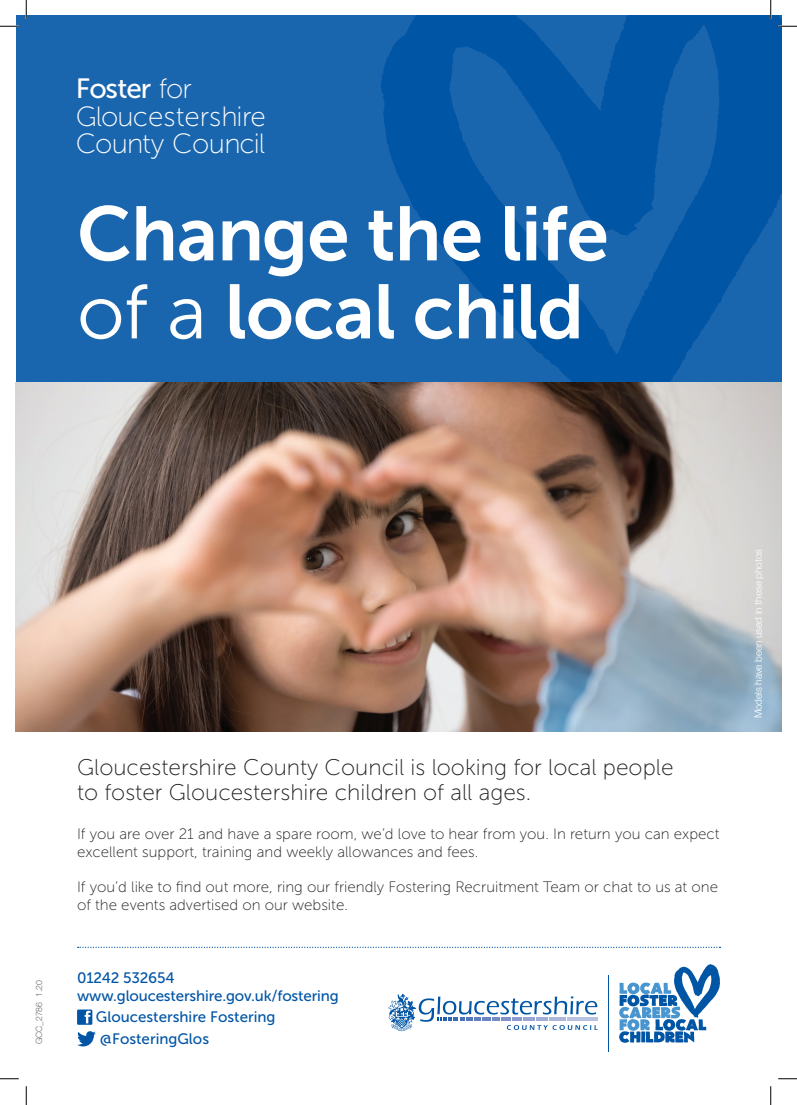
<style>
.page{position:relative;width:797px;height:1105px;background:#fff}
.page>*{position:absolute;margin:0;border:0;box-sizing:border-box;transform-origin:0 0}
.t1{font:76.38px/78px "Museo Sans 700";letter-spacing:-.01em;color:#fff}
.t2{font:27.75px/27.8px "Museo Sans 100";letter-spacing:-.02em;color:#fff}
.t3{font:27.75px "Museo Sans 500";letter-spacing:-.04em;color:#fff}
.t4{font:22.62px/25.1px "Museo Sans 100";color:#231f20}
.t5{font:15.12px/17.6px "Museo Sans 100";color:#231f20}
.t6{font:15.12px/17.6px "Museo Sans 500";letter-spacing:-.01em;color:#0155a5}
.t7{font:300 10.12px "Helvetica Neue";letter-spacing:-.01em;color:#fff}
.t8{font:300 8.75px "Helvetica Neue";color:#6c6d70}
.s1{font-family:"Museo Sans 100"}
.s2{font-family:"Museo Sans 300"}
</style>
<div class="page">
<div style="left:16px;top:16px;width:765px;height:367px;background:#1a66ae"></div>
<svg style="left:78px;top:947px;width:642px;height:1px"></svg>
<div style="left:77px;top:1009px;width:15px;height:16px;background:#0155a5"></div>
<svg style="left:85px;top:1011px;width:6px;height:12px"></svg>
<svg style="left:77px;top:1031px;width:19px;height:15px"></svg>
<svg style="left:380px;top:16px;width:401px;height:367px;fill:#0155a5"></svg>
<svg style="left:619px;top:964px;width:101px;height:79px"></svg>
<hr style="left:608px;top:975px;width:1px;height:76px;background:#0155a5">
<svg style="left:388px;top:994px;width:209px;height:37px"></svg>
<hr style="left:501px;top:1017px;width:10px;height:4px;background:#8192c8">
<hr style="left:512px;top:1017px;width:10px;height:4px;background:#8a9ccd">
<hr style="left:523px;top:1017px;width:12px;height:4px;background:#96a5d2">
<hr style="left:536px;top:1017px;width:11px;height:4px;background:#a2add6">
<hr style="left:549px;top:1017px;width:16px;height:4px;background:#acb7db">
<hr style="left:567px;top:1017px;width:30px;height:4px;background:#b8c1e0">
<img style="left:16px;top:383px;width:765px;height:348px">
<svg style="left:0;top:25px;width:19px;height:2px"></svg>
<svg style="left:778px;top:25px;width:19px;height:2px"></svg>
<svg style="left:0;top:1078px;width:19px;height:1px"></svg>
<svg style="left:778px;top:1078px;width:19px;height:1px"></svg>
<svg style="left:25px;top:0;width:2px;height:19px"></svg>
<svg style="left:25px;top:1086px;width:2px;height:19px"></svg>
<svg style="left:770px;top:0;width:1px;height:19px"></svg>
<svg style="left:770px;top:1086px;width:1px;height:19px"></svg>
<h2 class="t3" style="left:76px;top:73px;width:117px">Foster <span class="s1">for</span></h2>
<h2 class="t2" style="left:76px;top:103px;width:191px">Gloucestershire<br>County Council</h2>
<h1 class="t1" style="left:77px;top:195px;width:533px">Change the life <span class="s2">of a</span> local child</h1>
<p class="t8" style="left:34px;top:1044px;width:66px;rotate:-90deg">GCC_2786 1.20</p>
<h3 class="t4" style="left:77px;top:755px;width:598px">Gloucestershire County Council is looking for local people to foster Gloucestershire children of all ages.</h3>
<p class="t5" style="left:77px;top:825px;width:644px">If you are over 21 and have a spare room, we’d love to hear from you. In return you can expect excellent support, training and weekly allowances and fees.</p>
<p class="t5" style="left:77px;top:878px;width:642px">If you’d like to find out more, ring our friendly Fostering Recruitment Team or chat to us at one of the events advertised on our website.</p>
<p class="t6" style="left:77px;top:969px;width:263px">01242 532654 www.gloucestershire.gov.uk/fostering</p>
<p class="t6" style="left:96px;top:1006px;width:181px;line-height:21.6px">Gloucestershire Fostering @FosteringGlos</p>
<p class="t7" style="left:752px;top:718px;width:171px;rotate:-90deg">Models have been used in these photos</p>
</div>
